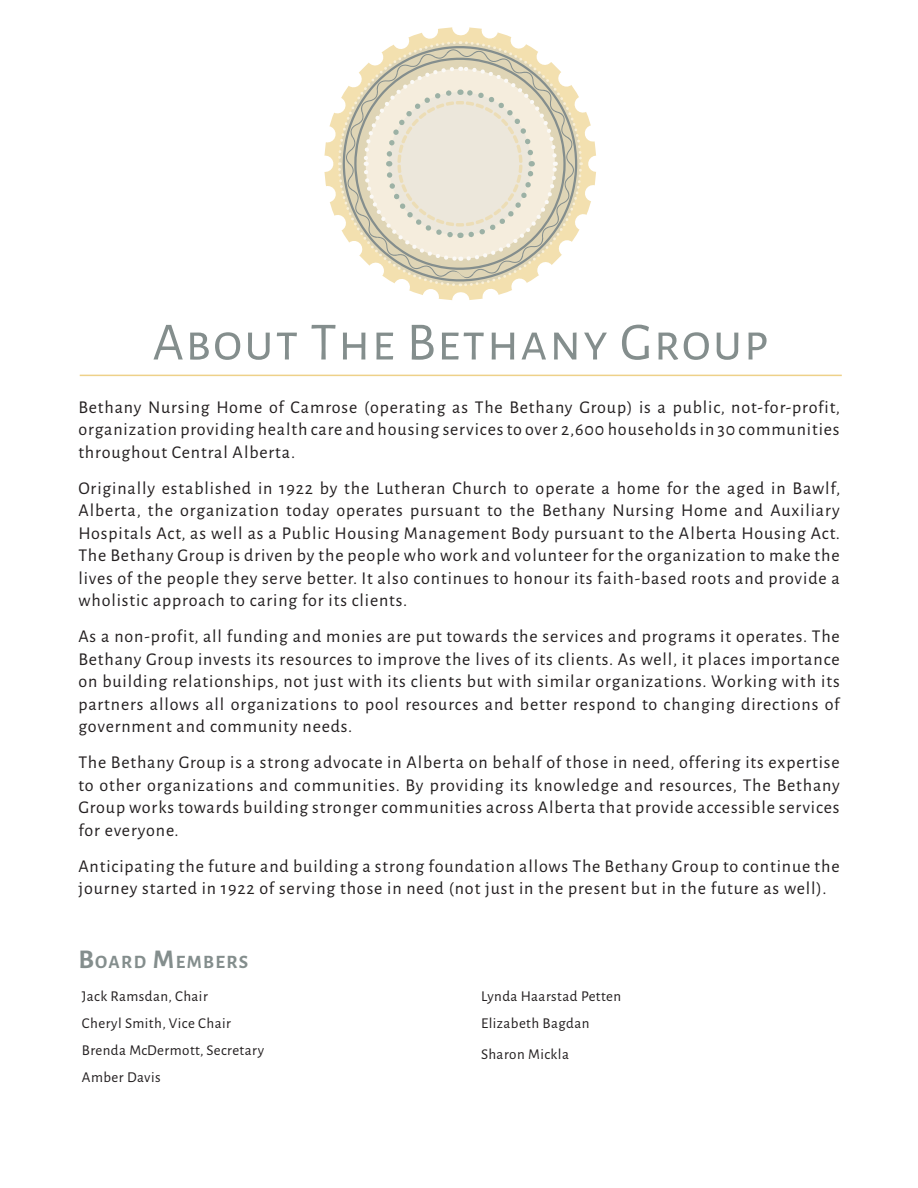
<style>
.page{position:relative;width:918px;height:1188px;background:#fff}
.page>*{position:absolute;margin:0;border:0;box-sizing:border-box;transform-origin:0 0}
.t1{font:54px "Alegreya Sans SC";letter-spacing:.025em;color:#848e8d}
.t2{font:700 18.9px "Alegreya Sans SC";letter-spacing:.07em;color:#848e8d}
.t3{font:18px/22.5px "Alegreya Sans";letter-spacing:.05em;color:#231f20;text-align:justify}
.t4{font:15px "Alegreya Sans";letter-spacing:.03em;color:#231f20}
.s1{font-size:27px}
</style>
<div class="page">
<hr style="left:80px;top:375px;width:762px;height:1px;background:#eed189">
<svg style="left:324px;top:27px;width:272px;height:273px"></svg>
<p class="t1" style="left:153px;top:306px;width:618px">About The Bethany Group</p>
<p class="t3" style="left:78px;top:395px;width:763px">Bethany Nursing Home of Camrose (operating as The Bethany Group) is a public, not-for-profit, organization providing health care and housing services to over 2,600 households in 30 communities throughout Central Alberta.</p>
<p class="t3" style="left:78px;top:476px;width:763px">Originally established in 1922 by the Lutheran Church to operate a home for the aged in Bawlf, Alberta, the organization today operates pursuant to the Bethany Nursing Home and Auxiliary Hospitals Act, as well as a Public Housing Management Body pursuant to the Alberta Housing Act.<br>The Bethany Group is driven by the people who work and volunteer for the organization to make the lives of the people they serve better. It also continues to honour its faith-based roots and provide a wholistic approach to caring for its clients.</p>
<p class="t3" style="left:78px;top:624px;width:763px">As a non-profit, all funding and monies are put towards the services and programs it operates. The Bethany Group invests its resources to improve the lives of its clients. As well, it places importance on building relationships, not just with its clients but with similar organizations. Working with its partners allows all organizations to pool resources and better respond to changing directions of government and community needs.</p>
<p class="t3" style="left:78px;top:750px;width:763px">The Bethany Group is a strong advocate in Alberta on behalf of those in need, offering its expertise to other organizations and communities. By providing its knowledge and resources, The Bethany Group works towards building stronger communities across Alberta that provide accessible services for everyone.</p>
<p class="t3" style="left:78px;top:854px;width:763px">Anticipating the future and building a strong foundation allows The Bethany Group to continue the journey started in 1922 of serving those in need (not just in the present but in the future as well).</p>
<p class="t2" style="left:78px;top:948px;width:171px"><span class="s1">B</span>OARD <span class="s1">M</span>EMBERS</p>
<p class="t4" style="left:82px;top:986px;width:127px">Jack Ramsdan, Chair</p>
<p class="t4" style="left:82px;top:1013px;width:150px">Cheryl Smith, Vice Chair</p>
<p class="t4" style="left:82px;top:1040px;width:184px">Brenda McDermott, Secretary</p>
<p class="t4" style="left:82px;top:1067px;width:80px">Amber Davis</p>
<p class="t4" style="left:481px;top:986px;width:142px">Lynda Haarstad Petten</p>
<p class="t4" style="left:481px;top:1013px;width:110px">Elizabeth Bagdan</p>
<p class="t4" style="left:481px;top:1044px;width:89px">Sharon Mickla</p>
</div>
